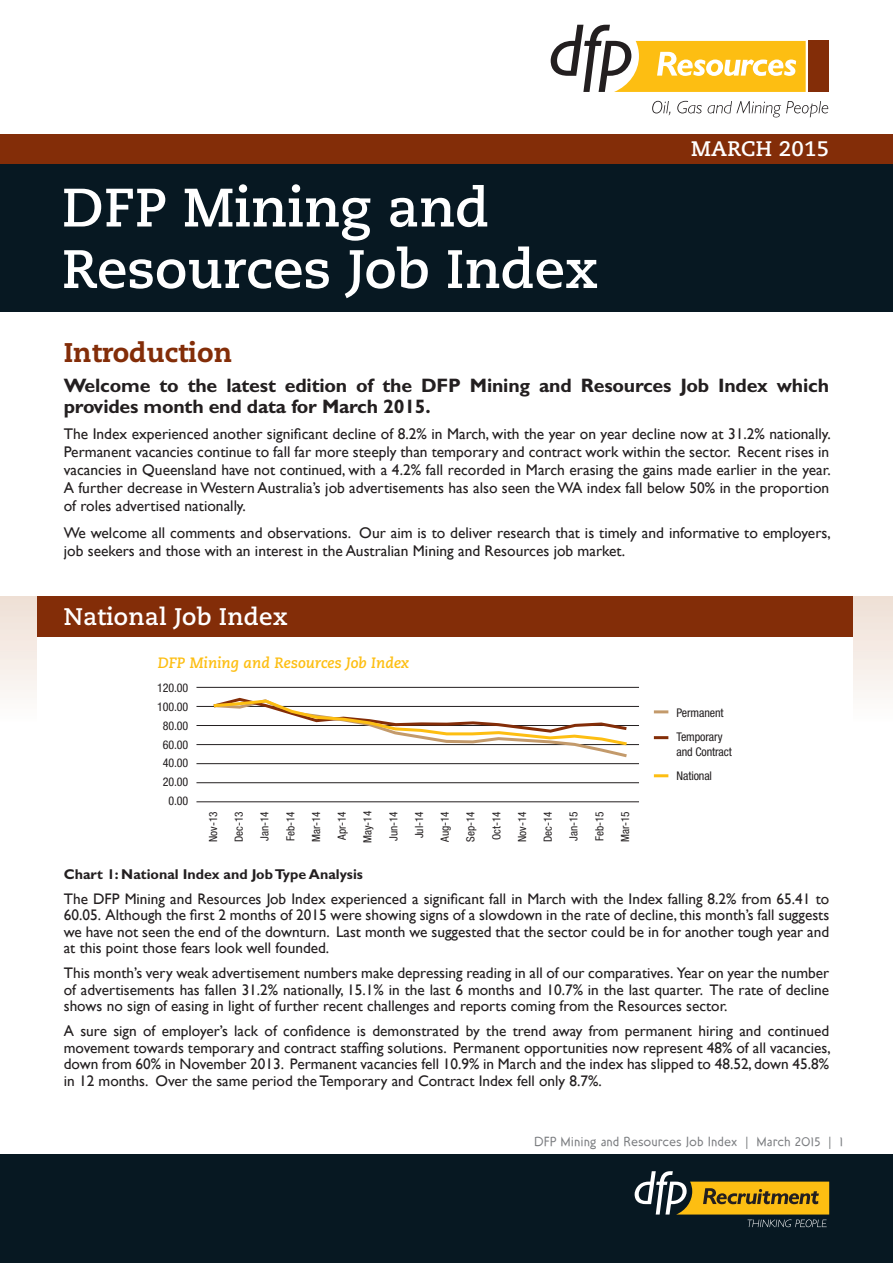
<style>
.page{position:relative;width:893px;height:1263px;background:#fff}
.page>*{position:absolute;margin:0;border:0;box-sizing:border-box;transform-origin:0 0}
.t1{font:700 54px/61.5px "Caecilia LT Std";color:#fff}
.Sub_heading{font:800 27px "Caecilia LT Std";color:#832d08}
.Article_heading{font:700 24px "Caecilia LT Std";letter-spacing:.01em;color:#fff}
.Article_heading-2{font:700 21px "Caecilia LT Std";letter-spacing:.01em;color:#fff}
.Intro_text{font:700 19.5px/21px "Gill Sans";letter-spacing:-.01em;color:#231f20}
.Body_text{font:15.45px/18px "Gill Sans";color:#231f20;text-align:justify}
.Body_text-2{font:15.3px/16.5px "Gill Sans";color:#231f20;text-align:justify}
.t2{font:italic 700 15px "Caecilia LT Std";color:#fdbe12}
.Body_text-3{font:700 14.25px "Gill Sans";color:#231f20}
.Body_text-4{font:13.5px "Gottomat";color:#7c7e81}
.t3{font:condensed 12px/18.9px "Helvetica Neue LT Std";letter-spacing:-.01em;color:#231f20}
.t4{font:condensed 11.25px "Helvetica Neue LT Std";color:#231f20}
</style>
<div class="page">
<div style="left:0;top:1154px;width:893px;height:109px;background:#071822"></div>
<svg style="left:635px;top:1171px;width:194px;height:56px"></svg>
<div style="left:0;top:134px;width:893px;height:171px;background:#832d08"></div>
<div style="left:808px;top:41px;width:21px;height:51px;background:#832d08"></div>
<svg style="left:652px;top:101px;width:18px;height:14px"></svg>
<svg style="left:677px;top:101px;width:25px;height:12px"></svg>
<svg style="left:708px;top:101px;width:120px;height:16px"></svg>
<svg style="left:551px;top:25px;width:255px;height:67px"></svg>
<div style="left:0;top:164px;width:893px;height:147px;background:#071822"></div>
<svg style="left:0;top:596px;width:893px;height:102px"></svg>
<div style="left:37px;top:637px;width:816px;height:315px;background:#fff"></div>
<div style="left:37px;top:596px;width:816px;height:40px;background:#832d08"></div>
<hr style="left:196px;top:725px;width:443px;height:1px;background:#231f20">
<hr style="left:196px;top:706px;width:443px;height:1px;background:#231f20">
<hr style="left:196px;top:687px;width:443px;height:1px;background:#231f20">
<hr style="left:196px;top:744px;width:443px;height:1px;background:#231f20">
<hr style="left:196px;top:763px;width:443px;height:1px;background:#231f20">
<hr style="left:196px;top:782px;width:443px;height:1px;background:#231f20">
<hr style="left:196px;top:801px;width:443px;height:1px;background:#231f20">
<hr style="left:654px;top:710px;width:14px;height:3px;background:#c39a6b">
<hr style="left:654px;top:736px;width:14px;height:3px;background:#832d08">
<hr style="left:654px;top:774px;width:14px;height:3px;background:#fdbe12">
<svg style="left:210px;top:697px;width:420px;height:61px"></svg>
<p class="t1" style="left:62px;top:178px;width:538px">DFP Mining and<br>Resources Job Index</p>
<p class="Article_heading-2" style="left:691px;top:137px;width:139px">MARCH 2015</p>
<p class="Sub_heading" style="left:64px;top:336px;width:170px">Introduction</p>
<p class="Intro_text" style="left:64px;top:375px;width:767px">Welcome to the latest edition of the DFP Mining and Resources Job Index which provides month end data for March 2015.</p>
<p class="Body_text" style="left:64px;top:425px;width:768px">The Index experienced another significant decline of 8.2% in March, with the year on year decline now at 31.2% nationally.<br>Permanent vacancies continue to fall far more steeply than temporary and contract work within the sector. Recent rises in vacancies in Queensland have not continued, with a 4.2% fall recorded in March erasing the gains made earlier in the year.<br>A further decrease in Western Australia’s job advertisements has also seen the WA index fall below 50% in the proportion of roles advertised nationally.</p>
<p class="Body_text" style="left:64px;top:524px;width:768px">We welcome all comments and observations. Our aim is to deliver research that is timely and informative to employers, job seekers and those with an interest in the Australian Mining and Resources job market.</p>
<p class="Article_heading" style="left:64px;top:602px;width:226px">National Job Index</p>
<p class="t2" style="left:158px;top:654px;width:253px">DFP Mining and Resources Job Index</p>
<p class="t3" style="left:157px;top:678px;width:33px;text-align:right">120.00<br>100.00<br>80.00<br>60.00<br>40.00<br>20.00<br>0.00</p>
<p class="t4" style="left:207px;top:842px;width:32px;rotate:-90deg">Nov-13</p>
<p class="t4" style="left:232px;top:842px;width:32px;rotate:-90deg">Dec-13</p>
<p class="t4" style="left:258px;top:841px;width:31px;rotate:-90deg">Jan-14</p>
<p class="t4" style="left:284px;top:841px;width:31px;rotate:-90deg">Feb-14</p>
<p class="t4" style="left:310px;top:842px;width:32px;rotate:-90deg">Mar-14</p>
<p class="t4" style="left:335px;top:840px;width:30px;rotate:-90deg">Apr-14</p>
<p class="t4" style="left:361px;top:843px;width:34px;rotate:-90deg">May-14</p>
<p class="t4" style="left:387px;top:841px;width:31px;rotate:-90deg">Jun-14</p>
<p class="t4" style="left:619px;top:842px;width:32px;rotate:-90deg">Mar-15</p>
<p class="t4" style="left:413px;top:838px;width:29px;rotate:-90deg">Jul-14</p>
<p class="t4" style="left:438px;top:842px;width:32px;rotate:-90deg">Aug-14</p>
<p class="t4" style="left:464px;top:842px;width:32px;rotate:-90deg">Sep-14</p>
<p class="t4" style="left:490px;top:840px;width:30px;rotate:-90deg">Oct-14</p>
<p class="t4" style="left:516px;top:842px;width:32px;rotate:-90deg">Nov-14</p>
<p class="t4" style="left:541px;top:842px;width:32px;rotate:-90deg">Dec-14</p>
<p class="t4" style="left:567px;top:841px;width:31px;rotate:-90deg">Jan-15</p>
<p class="t4" style="left:593px;top:841px;width:31px;rotate:-90deg">Feb-15</p>
<p class="t3" style="left:676px;top:700px;width:49px;line-height:24.3px">Permanent<br>Temporary</p>
<p class="t3" style="left:676px;top:739px;width:57px;line-height:24.3px">and Contract<br>National</p>
<p class="Body_text-3" style="left:64px;top:865px;width:301px">Chart 1: National Index and Job Type Analysis</p>
<p class="Body_text-2" style="left:64px;top:891px;width:767px">The DFP Mining and Resources Job Index experienced a significant fall in March with the Index falling 8.2% from 65.41 to 60.05. Although the first 2 months of 2015 were showing signs of a slowdown in the rate of decline, this month’s fall suggests we have not seen the end of the downturn. Last month we suggested that the sector could be in for another tough year and at this point those fears look well founded.</p>
<p class="Body_text-2" style="left:64px;top:965px;width:767px">This month’s very weak advertisement numbers make depressing reading in all of our comparatives. Year on year the number of advertisements has fallen 31.2% nationally, 15.1% in the last 6 months and 10.7% in the last quarter. The rate of decline shows no sign of easing in light of further recent challenges and reports coming from the Resources sector.</p>
<p class="Body_text-2" style="left:64px;top:1023px;width:768px">A sure sign of employer’s lack of confidence is demonstrated by the trend away from permanent hiring and continued movement towards temporary and contract staffing solutions. Permanent opportunities now represent 48% of all vacancies, down from 60% in November 2013. Permanent vacancies fell 10.9% in March and the index has slipped to 48.52, down 45.8% in 12 months. Over the same period the Temporary and Contract Index fell only 8.7%.</p>
<p class="Body_text-4" style="left:534px;top:1134px;width:311px">DFP Mining and Resources Job Index | March 2015 | 1</p>
</div>
